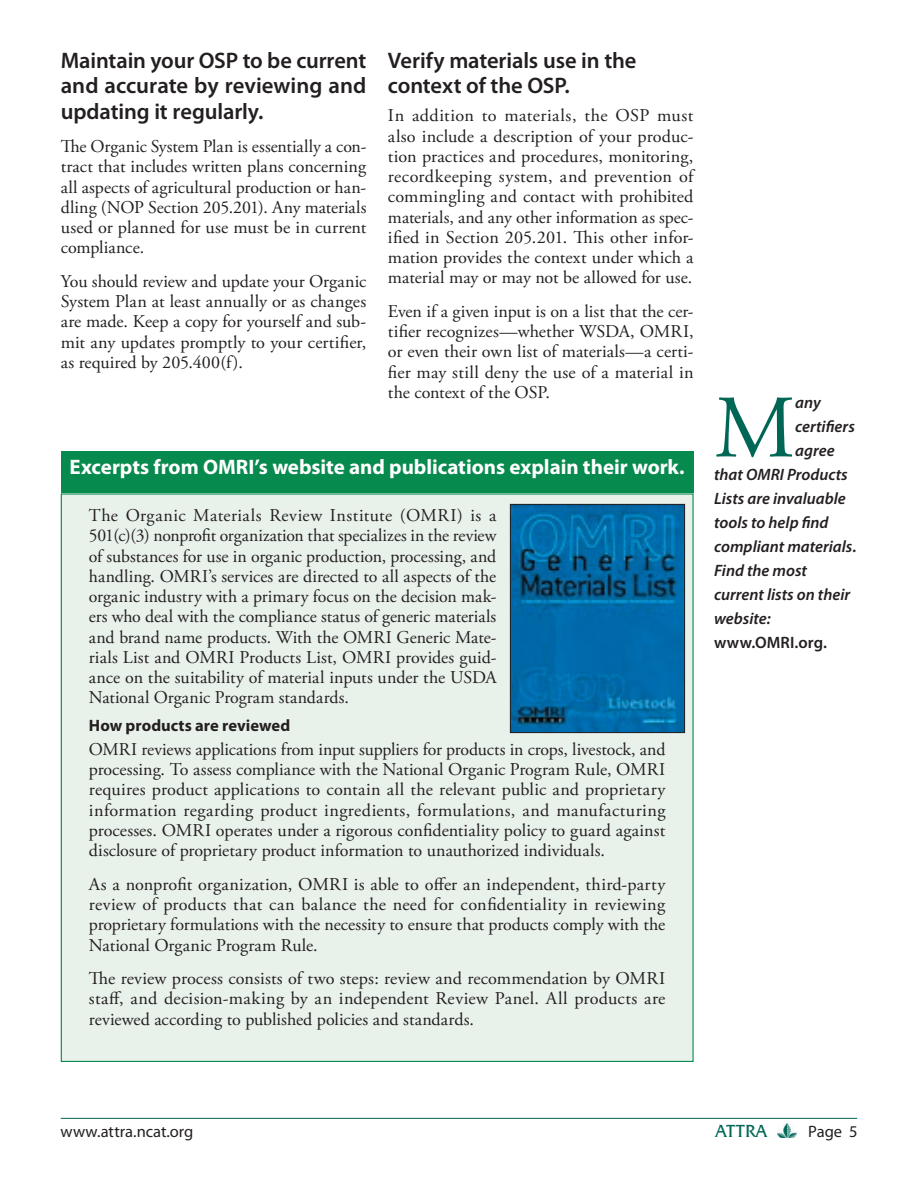
<style>
.page{position:relative;width:918px;height:1188px;background:#fff}
.page>*{position:absolute;margin:0;border:0;box-sizing:border-box;transform-origin:0 0}
.Pull_Quote{font:88.95px "Adobe Garamond Pro";color:#006756}
.Body_Text-Karen_s_Garamond{font:600 22.5px/25.5px "Myriad Pro";letter-spacing:-.005em;color:#231f20;text-align:justify}
.Heading_level_3{font:600 22.5px/25.5px "Myriad Pro";letter-spacing:-.005em;color:#231f20}
.Boxed_text__Heading_1{font:700 21px "Myriad Pro";color:#fff}
.Body_Text-Karen_s_Garamond-2{font:18px/20.2px "Adobe Garamond Pro";color:#231f20;text-align:justify}
.t1{font:18px "Friz Quadrata IT Cby BT";letter-spacing:-.01em;color:#006756}
.Pull_Quote-2{font:italic 600 16.5px "Myriad Pro";color:#231f20}
.t2{font:16.5px "Myriad Pro";color:#231f20}
.Boxed_text__Heading_1-2{font:700 16.5px "Myriad Pro";color:#231f20}
.Pull_Quote-3{font:600 16.5px "Myriad Pro";letter-spacing:.005em;color:#231f20}
</style>
<div class="page">
<img style="left:777px;top:1123px;width:20px;height:14px">
<hr style="left:61px;top:1118px;width:796px;height:1px;background:#006756">
<div style="left:61px;top:494px;width:632px;height:567px;background:#e9f1eb"></div>
<div style="left:61px;top:452px;width:633px;height:41px;background:#078a4d"></div>
<img style="left:512px;top:506px;width:171px;height:225px">
<div style="left:510px;top:504px;width:175px;height:229px;border:1px solid #231f20"></div>
<p class="Body_Text-Karen_s_Garamond" style="left:61px;top:48px;width:307px">Maintain your OSP to be current and accurate by reviewing and updating it regularly.</p>
<p class="Body_Text-Karen_s_Garamond-2" style="left:61px;top:137px;width:307px">The Organic System Plan is essentially a con&shy;tract that includes written plans concerning all aspects of agricultural production or han&shy;dling (NOP Section 205.201). Any materials used or planned for use must be in current compliance.</p>
<p class="Body_Text-Karen_s_Garamond-2" style="left:61px;top:272px;width:307px">You should review and update your Organic System Plan at least annually or as changes are made. Keep a copy for yourself and sub&shy;mit any updates promptly to your certifier, as required by 205.400(f).</p>
<p class="Heading_level_3" style="left:388px;top:48px;width:250px">Verify materials use in the context of the OSP.</p>
<p class="Body_Text-Karen_s_Garamond-2" style="left:388px;top:106px;width:307px">In addition to materials, the OSP must also include a description of your produc&shy;tion practices and procedures, monitoring, recordkeeping system, and prevention of commingling and contact with prohibited materials, and any other information as spec&shy;ified in Section 205.201. This other infor&shy;mation provides the context under which a material may or may not be allowed for use.</p>
<p class="Body_Text-Karen_s_Garamond-2" style="left:388px;top:302px;width:307px">Even if a given input is on a list that the cer&shy;tifier recognizes—whether WSDA, OMRI, or even their own list of materials—a certi&shy;fier may still deny the use of a material in the context of the OSP.</p>
<p class="Boxed_text__Heading_1" style="left:70px;top:455px;width:617px">Excerpts from OMRI’s website and publications explain their work.</p>
<p class="Body_Text-Karen_s_Garamond-2" style="left:89px;top:506px;width:409px">The Organic Materials Review Institute (OMRI) is a 501(c)(3) nonprofit organization that specializes in the review of substances for use in organic production, processing, and handling. OMRI’s services are directed to all aspects of the organic industry with a primary focus on the decision mak&shy;ers who deal with the compliance status of generic materials and brand name products. With the OMRI Generic Mate&shy;rials List and OMRI Products List, OMRI provides guid&shy;ance on the suitability of material inputs under the USDA National Organic Program standards.</p>
<p class="Boxed_text__Heading_1-2" style="left:89px;top:717px;width:203px">How products are reviewed</p>
<p class="Body_Text-Karen_s_Garamond-2" style="left:89px;top:740px;width:578px">OMRI reviews applications from input suppliers for products in crops, livestock, and processing. To assess compliance with the National Organic Program Rule, OMRI requires product applications to contain all the relevant public and proprietary information regarding product ingredients, formulations, and manufacturing processes. OMRI operates under a rigorous confidentiality policy to guard against disclosure of proprietary product information to unauthorized individuals.</p>
<p class="Body_Text-Karen_s_Garamond-2" style="left:89px;top:875px;width:578px">As a nonprofit organization, OMRI is able to offer an independent, third-party review of products that can balance the need for confidentiality in reviewing proprietary formulations with the necessity to ensure that products comply with the National Organic Program Rule.</p>
<p class="Body_Text-Karen_s_Garamond-2" style="left:89px;top:969px;width:578px">The review process consists of two steps: review and recommendation by OMRI staff, and decision-making by an independent Review Panel. All products are reviewed according to published policies and standards.</p>
<p class="Pull_Quote" style="left:714px;top:375px;width:83px">M</p>
<p class="Pull_Quote-2" style="left:795px;top:394px;width:27px">any</p>
<p class="Pull_Quote-2" style="left:795px;top:418px;width:61px">certifiers</p>
<p class="Pull_Quote-2" style="left:795px;top:442px;width:41px">agree</p>
<p class="Pull_Quote-2" style="left:714px;top:466px;width:135px">that OMRI Products</p>
<p class="Pull_Quote-2" style="left:714px;top:490px;width:133px">Lists are invaluable</p>
<p class="Pull_Quote-2" style="left:714px;top:514px;width:116px">tools to help find</p>
<p class="Pull_Quote-2" style="left:714px;top:538px;width:144px">compliant materials.</p>
<p class="Pull_Quote-2" style="left:714px;top:562px;width:94px">Find the most</p>
<p class="Pull_Quote-2" style="left:714px;top:586px;width:138px">current lists on their</p>
<p class="Pull_Quote-2" style="left:714px;top:610px;width:58px">website:</p>
<p class="Pull_Quote-3" style="left:714px;top:634px;width:114px">www.OMRI.org.</p>
<p class="t2" style="left:60px;top:1123px;width:135px">www.attra.ncat.org</p>
<p class="t1" style="left:715px;top:1120px;width:53px">ATTRA</p>
<p class="t2" style="left:808px;top:1123px;width:51px">Page 5</p>
</div>
